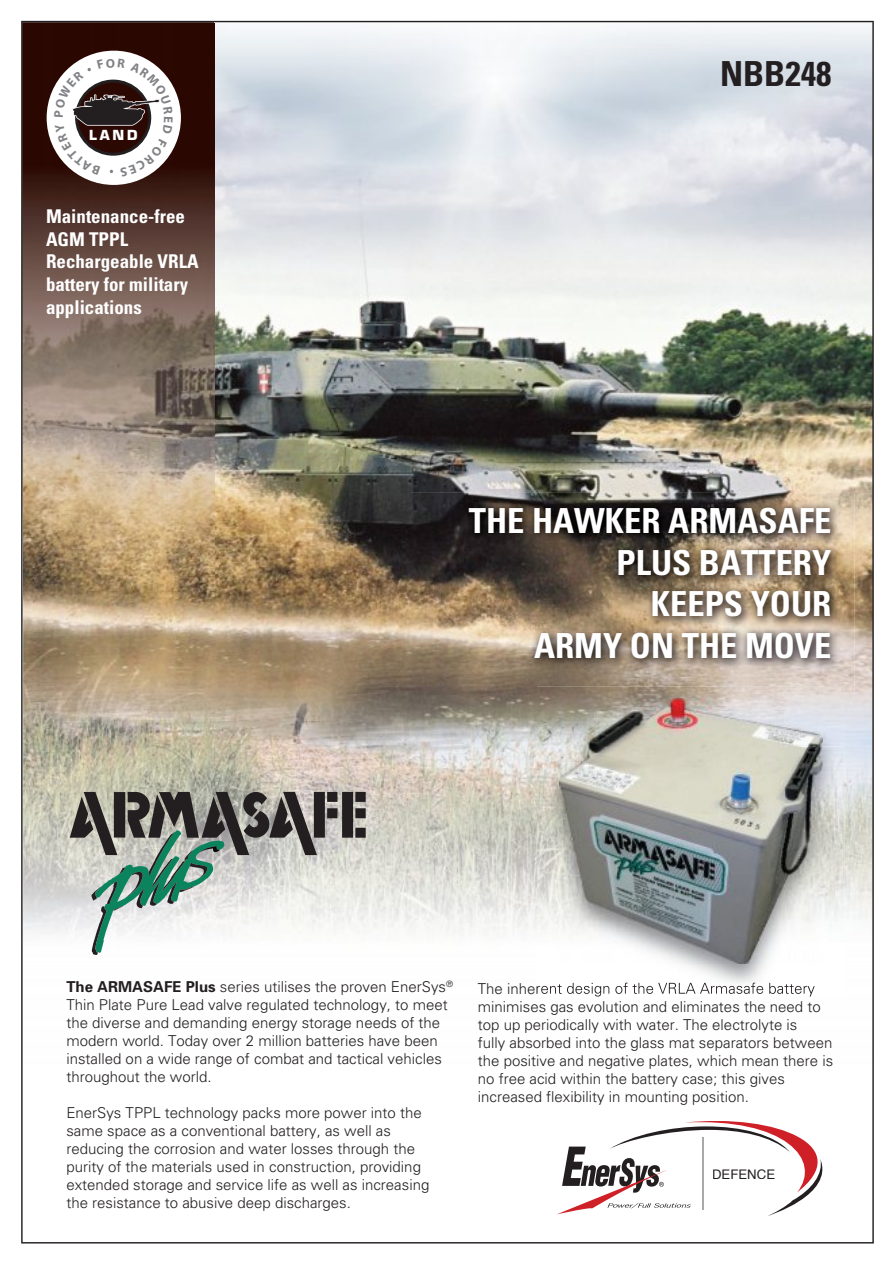
<style>
.page{position:relative;width:895px;height:1265px;background:#fff}
.page>*{position:absolute;margin:0;border:0;box-sizing:border-box;transform-origin:0 0}
.t1{font:700 condensed 34.5px/41.4px "Univers";color:#fff;text-align:right}
.t2{font:700 condensed 34.5px "Univers";color:#231f20}
.t3{font:700 condensed 18.9px/22.6px "Univers";color:#fff}
.t4{font:300 15px/18px "Univers";color:#231f20}
.t5{font:700 13.5px "Eurostile";color:#fff}
.t6{font:13.2px "Helvetica";color:#231f20}
.s1{font-weight:700}
</style>
<div class="page">
<img style="left:21px;top:21px;width:852px;height:1222px">
<svg style="left:70px;top:791px;width:295px;height:163px"></svg>
<img style="left:411px;top:493px;width:442px;height:202px">
<img style="left:411px;top:695px;width:125px;height:51px">
<img style="left:844px;top:695px;width:9px;height:51px">
<svg style="left:556px;top:1112px;width:299px;height:103px"></svg>
<div style="left:47px;top:51px;width:134px;height:134px;background:#fff;border-radius:50%"></div>
<img style="left:536px;top:686px;width:308px;height:311px">
<img style="left:536px;top:982px;width:278px;height:14px">
<img style="left:559px;top:698px;width:262px;height:265px">
<svg style="left:54px;top:58px;width:119px;height:118px"></svg>
<p class="t5" style="left:89px;top:126px;width:50px">LAND</p>
<p class="t3" style="left:46px;top:205px;width:154px">Maintenance-free<br>AGM TPPL<br>Rechargeable VRLA battery for military applications</p>
<h1 class="t2" style="left:719px;top:52px;width:113px">NBB248</h1>
<h1 class="t1" style="left:468px;top:500px;width:364px">THE HAWKER ARMASAFE<br>PLUS BATTERY<br>KEEPS YOUR<br>ARMY ON THE MOVE</h1>
<p class="t4" style="left:66px;top:977px;width:388px"><span class="s1">The ARMASAFE Plus</span> series utilises the proven EnerSys<sup>® </sup>Thin Plate Pure Lead valve regulated technology, to meet the diverse and demanding energy storage needs of the modern world. Today over 2 million batteries have been installed on a wide range of combat and tactical vehicles throughout the world.</p>
<p class="t4" style="left:66px;top:1103px;width:364px">EnerSys TPPL technology packs more power into the same space as a conventional battery, as well as reducing the corrosion and water losses through the purity of the materials used in construction, providing extended storage and service life as well as increasing the resistance to abusive deep discharges.</p>
<p class="t4" style="left:477px;top:997px;width:357px">minimises gas evolution and eliminates the need to top up periodically with water. The electrolyte is<br>fully absorbed into the glass mat separators between the positive and negative plates, which mean there is no free acid within the battery case; this gives increased flexibility in mounting position.</p>
<p class="t6" style="left:711px;top:1163px;width:64px">DEFENCE</p>
</div>
